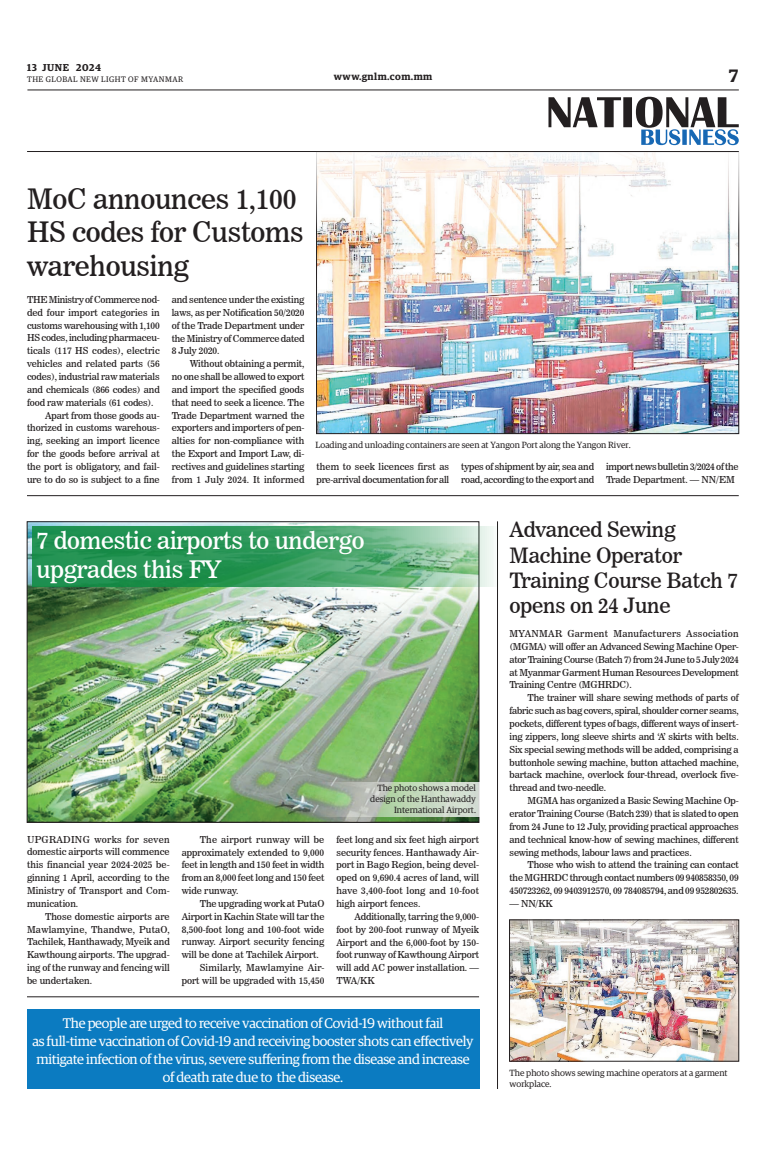
<style>
.page{position:relative;width:773px;height:1152px;background:#fff}
.page>*{position:absolute;margin:0;border:0;box-sizing:border-box;transform-origin:0 0}
._3_Clm_Head_copy{font:28px/33.6px "News 706 BT Roman C";letter-spacing:-.01em;color:#231f20}
._2_Clm_Head{font:24px/28.8px "News 706 BT Roman C";letter-spacing:-.01em;color:#fff}
._2_Clm_Head-2{font:21px/25.2px "News 706 BT Roman C";letter-spacing:-.01em;color:#231f20}
.t1{font:600 18px "Guardian Egyp";color:#231f20}
.Brief_2nd_Body{font:14px/18px "Guardian Egyp";letter-spacing:-.02em;color:#fff;text-align:center}
.t2{font:600 10px "Guardian Egyp";letter-spacing:.05em;color:#231f20}
._2nd_Body{font:9.5px/12.9px "News 706 BT Roman C";letter-spacing:-.01em;color:#231f20;text-align:justify}
.Normal_Para{font:9.5px/12.9px "News 706 BT Roman C";letter-spacing:-.01em;color:#231f20;text-align:justify}
._2nd_Body-2{font:9.5px/12.9px "News 706 BT Roman C";letter-spacing:-.03em;color:#231f20}
.t3{font:9px/10.8px "Guardian Egyp";color:#231f20;text-align:right}
.t4{font:8px "Guardian Egyp";letter-spacing:.06em;color:#231f20}
</style>
<div class="page">
<hr style="left:27px;top:89px;width:711px;height:1px;background:#231f20">
<hr style="left:27px;top:151px;width:711px;height:1px;background:#231f20">
<svg style="left:548px;top:97px;width:190px;height:48px"></svg>
<img style="left:29px;top:524px;width:448px;height:297px">
<div style="left:27px;top:522px;width:452px;height:301px;border:1px solid #231f20"></div>
<img style="left:318px;top:154px;width:418px;height:278px">
<div style="left:316px;top:152px;width:422px;height:282px;border:1px solid #231f20"></div>
<img style="left:511px;top:922px;width:225px;height:137px">
<hr style="left:27px;top:495px;width:711px;height:1px;background:#231f20">
<hr style="left:497px;top:521px;width:1px;height:568px;background:#231f20">
<svg style="left:32px;top:527px;width:462px;height:60px;background:#48a46d"></svg>
<hr style="left:27px;top:997px;width:452px;height:1px;background:#231f20">
<svg style="left:313px;top:782px;width:166px;height:35px;background:#b9cbb3"></svg>
<div style="left:27px;top:1010px;width:452px;height:79px;background:#0b7bc1"></div>
<p class="t2" style="left:27px;top:60px;width:75px">13 JUNE 2024</p>
<p class="t4" style="left:27px;top:74px;width:158px">THE GLOBAL NEW LIGHT OF MYANMAR</p>
<p class="t2" style="left:334px;top:69px;width:100px">www.gnlm.com.mm</p>
<h3 class="t1" style="left:729px;top:63px;width:11px">7</h3>
<p class="_3_Clm_Head_copy" style="left:27px;top:182px;width:278px">MoC announces 1,100<br>HS codes for Customs warehousing</p>
<p class="Normal_Para" style="left:27px;top:293px;width:134px">THE Ministry of Commerce nod&shy;ded four import categories in customs warehousing with 1,100<br>HS codes, including pharmaceu&shy;ticals (117 HS codes), electric vehicles and related parts (56 codes), industrial raw materials and chemicals (866 codes) and food raw materials (61 codes).</p>
<p class="_2nd_Body" style="left:27px;top:409px;width:134px;text-indent:18px">Apart from those goods au&shy;thorized in customs warehous&shy;ing, seeking an import licence for the goods before arrival at the port is obligatory, and fail&shy;ure to do so is subject to a fine</p>
<p class="_2nd_Body" style="left:172px;top:293px;width:134px">and sentence under the existing laws, as per Notification 50/2020 of the Trade Department under the Ministry of Commerce dated 8 July 2020.</p>
<p class="_2nd_Body" style="left:172px;top:357px;width:134px;text-indent:18px">Without obtaining a permit, no one shall be allowed to export and import the specified goods that need to seek a licence. The Trade Department warned the exporters and importers of pen&shy;alties for non-compliance with the Export and Import Law, di&shy;rectives and guidelines starting from 1 July 2024. It informed</p>
<p class="t3" style="left:315px;top:439px;width:317px">Loading and unloading containers are seen at Yangon Port along the Yangon River.</p>
<p class="_2nd_Body" style="left:316px;top:460px;width:134px">them to seek licences first as pre-arrival documentation for all</p>
<p class="_2nd_Body" style="left:461px;top:460px;width:134px">types of shipment by air, sea and road, according to the export and</p>
<p class="_2nd_Body-2" style="left:606px;top:460px;width:134px">import news bulletin 3/2024 of the<br>Trade Department. — NN/EM</p>
<p class="_2_Clm_Head" style="left:37px;top:526px;width:329px">7 domestic airports to undergo upgrades this FY</p>
<p class="Normal_Para" style="left:27px;top:833px;width:144px">UPGRADING works for seven domestic airports will commence this financial year 2024-2025 be&shy;ginning 1 April, according to the Ministry of Transport and Com&shy;munication.</p>
<p class="_2nd_Body" style="left:27px;top:910px;width:144px;text-indent:18px">Those domestic airports are Mawlamyine, Thandwe, PutaO, Tachilek, Hanthawady, Myeik and Kawthoung airports. The upgrad&shy;ing of the runway and fencing will be undertaken.</p>
<p class="_2nd_Body" style="left:182px;top:833px;width:144px;text-indent:18px">The airport runway will be approximately extended to 9,000 feet in length and 150 feet in width from an 8,000 feet long and 150 feet wide runway.</p>
<p class="_2nd_Body" style="left:182px;top:897px;width:144px;text-indent:18px">The upgrading work at PutaO Airport in Kachin State will tar the 8,500-foot long and 100-foot wide runway. Airport security fencing will be done at Tachilek Airport.</p>
<p class="_2nd_Body" style="left:182px;top:961px;width:144px;text-align:right">Similarly, Mawlamyine Air&shy;port will be upgraded with 15,450</p>
<p class="t3" style="left:370px;top:782px;width:107px">The photo shows a model design of the Hanthawaddy<br>International Airport.</p>
<p class="_2nd_Body" style="left:336px;top:833px;width:144px">feet long and six feet high airport security fences. Hanthawady Air&shy;port in Bago Region, being devel&shy;oped on 9,690.4 acres of land, will have 3,400-foot long and 10-foot high airport fences.</p>
<p class="_2nd_Body" style="left:336px;top:910px;width:144px;text-indent:18px">Additionally, tarring the 9,000- foot by 200-foot runway of Myeik Airport and the 6,000-foot by 150- foot runway of Kawthoung Airport will add AC power installation. — TWA/KK</p>
<p class="Brief_2nd_Body" style="left:63px;top:1013px;width:382px">The people are urged to receive vaccination of Covid-19 without fail</p>
<p class="Brief_2nd_Body" style="left:32px;top:1031px;width:443px">as full-time vaccination of Covid-19 and receiving booster shots can effectively mitigate infection of the virus, severe suffering from the disease and increase of death rate due to the disease.</p>
<p class="_2_Clm_Head-2" style="left:509px;top:517px;width:230px">Advanced Sewing<br>Machine Operator<br>Training Course Batch 7 opens on 24 June</p>
<p class="Normal_Para" style="left:509px;top:627px;width:231px">MYANMAR Garment Manufacturers Association (MGMA) will offer an Advanced Sewing Machine Oper&shy;ator Training Course (Batch 7) from 24 June to 5 July 2024 at Myanmar Garment Human Resources Development Training Centre (MGHRDC).</p>
<p class="_2nd_Body" style="left:509px;top:691px;width:231px;text-indent:18px">The trainer will share sewing methods of parts of fabric such as bag covers, spiral, shoulder corner seams, pockets, different types of bags, different ways of insert&shy;ing zippers, long sleeve shirts and ‘A’ skirts with belts.<br>Six special sewing methods will be added, comprising a buttonhole sewing machine, button attached machine, bartack machine, overlock four-thread, overlock five&shy;thread and two-needle.</p>
<p class="_2nd_Body" style="left:509px;top:794px;width:231px;text-indent:18px">MGMA has organized a Basic Sewing Machine Op&shy;erator Training Course (Batch 239) that is slated to open from 24 June to 12 July, providing practical approaches and technical know-how of sewing machines, different sewing methods, labour laws and practices.</p>
<p class="_2nd_Body" style="left:509px;top:858px;width:231px;text-indent:18px">Those who wish to attend the training can contact the MGHRDC through contact numbers 09 940858350, 09<br>450723262, 09 9403912570, 09 784085794, and 09 952802635.</p>
<p class="_2nd_Body" style="left:509px;top:897px;width:44px">— NN/KK</p>
<p class="t3" style="left:509px;top:1067px;width:220px;text-align:left">The photo shows sewing machine operators at a garment workplace.</p>
</div>
